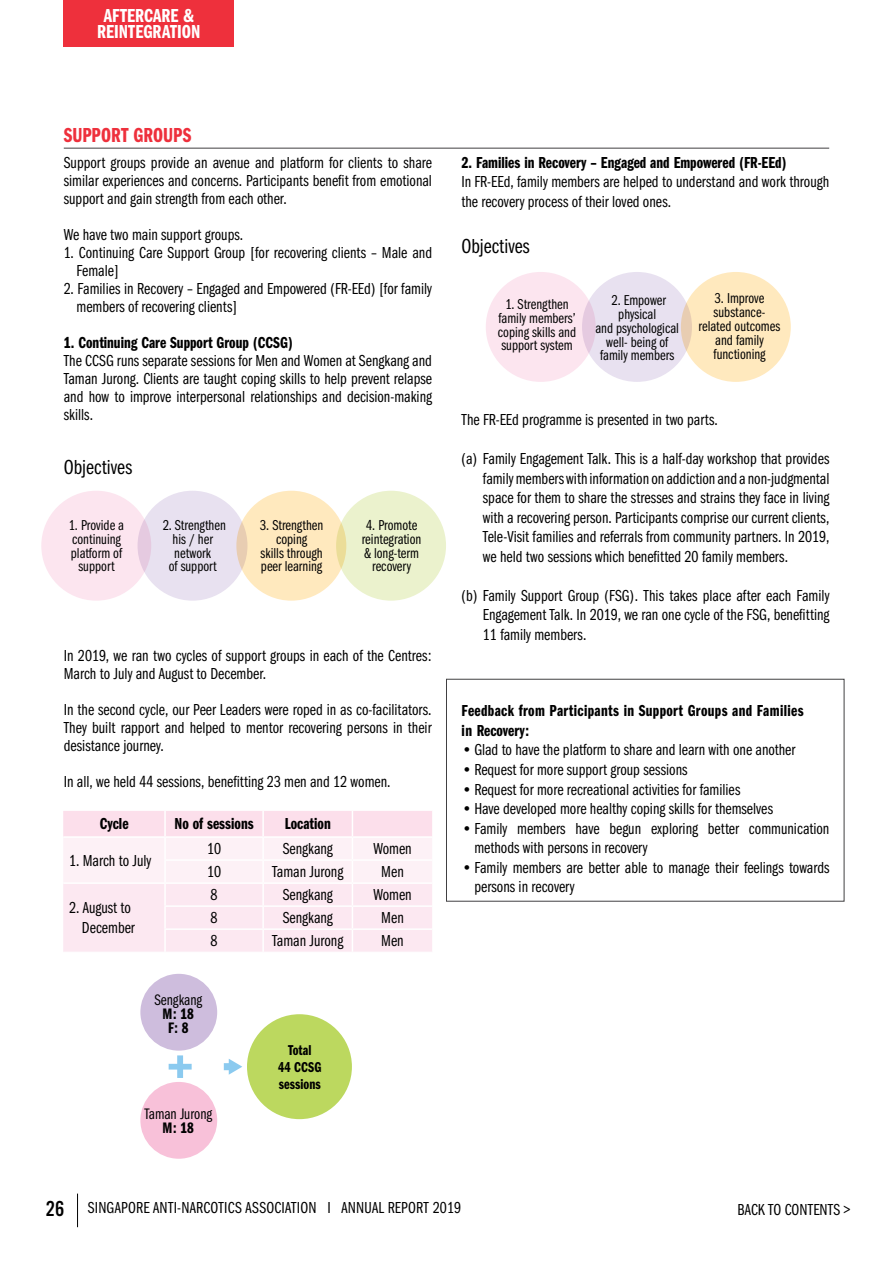
<style>
.page{position:relative;width:893px;height:1263px;background:#fff}
.page>*{position:absolute;margin:0;border:0;box-sizing:border-box;transform-origin:0 0}
.t1{font:21px "Franklin Gothic URW Com Boo";color:#000}
.t2{font:21px "Franklin Gothic URW Com Dem";color:#ee303c}
.t3{font:19.5px/16px "Franklin Gothic URW Com Dem";color:#fff;text-align:center}
.t4{font:16.5px/19.5px "Franklin Gothic URW Com Boo";color:#000}
.t5{font:16.5px "Franklin Gothic URW Com Dem";color:#000}
.t6{font:16.5px/19.5px "Franklin Gothic URW Com Dem";letter-spacing:.02em;color:#000}
.t7{font:15.75px "Franklin Gothic URW Com Boo";color:#000}
.t8{font:15.75px/13.8px "Franklin Gothic URW Com Dem";color:#000;text-align:center}
.t9{font:14.85px/13.8px "Franklin Gothic URW Com Boo";color:#000;text-align:center}
.t10{font:14.85px/17px "Franklin Gothic URW Com Dem";color:#000;text-align:center}
.s1{font-family:"Alternate Got No 3 D";font-size:22.5px}
</style>
<div class="page">
<svg style="left:63px;top:811px;width:369px;height:141px"></svg>
<svg style="left:169px;top:1055px;width:23px;height:23px"></svg>
<svg style="left:224px;top:1059px;width:18px;height:16px"></svg>
<div style="left:247px;top:1014px;width:105px;height:105px;background:#bcd85f;border-radius:50%"></div>
<div style="left:140px;top:974px;width:77px;height:77px;background:#cebddd;border-radius:50%"></div>
<div style="left:140px;top:1082px;width:77px;height:77px;background:#f8c1d9;border-radius:50%"></div>
<hr style="left:64px;top:148px;width:765px;height:1px;background:#414042">
<div style="left:41px;top:491px;width:110px;height:110px;background:#fce5ef;border-radius:50%"></div>
<div style="left:138px;top:491px;width:109px;height:110px;background:#e8e1f0;border-radius:50%"></div>
<div style="left:336px;top:491px;width:110px;height:110px;background:#ebf2cd;border-radius:50%"></div>
<div style="left:236px;top:491px;width:110px;height:110px;background:#ffe9be;border-radius:50%"></div>
<div style="left:486px;top:272px;width:110px;height:110px;background:#fce5ef;border-radius:50%"></div>
<div style="left:582px;top:272px;width:110px;height:110px;background:#e8e1f0;border-radius:50%"></div>
<div style="left:681px;top:272px;width:110px;height:110px;background:#ffe9be;border-radius:50%"></div>
<div style="left:446px;top:679px;width:398px;height:222px;border:1px solid #414042"></div>
<hr style="left:77px;top:1193px;width:1px;height:34px;background:#000">
<div style="left:64px;top:0;width:170px;height:47px;background:#ee303c"></div>
<p class="t3" style="left:97px;top:8px;width:105px">AFTERCARE &amp;<br>REINTEGRATION</p>
<p class="t2" style="left:64px;top:123px;width:129px">SUPPORT GROUPS</p>
<p class="t4" style="left:64px;top:154px;width:370px;line-height:18px;text-align:justify">Support groups provide an avenue and platform for clients to share similar experiences and concerns. Participants benefit from emotional support and gain strength from each other.</p>
<p class="t4" style="left:64px;top:225px;width:181px">We have two main support groups.</p>
<p class="t4" style="left:77px;top:244px;width:357px;line-height:18px;text-indent:-13px">1. Continuing Care Support Group [for recovering clients – Male and<br>Female]</p>
<p class="t4" style="left:77px;top:280px;width:357px;line-height:18px;text-indent:-13px">2. Families in Recovery – Engaged and Empowered (FR-EEd) [for family members of recovering clients]</p>
<p class="t5" style="left:64px;top:333px;width:231px">1. Continuing Care Support Group (CCSG)</p>
<p class="t4" style="left:64px;top:352px;width:370px;line-height:18px;text-align:justify">The CCSG runs separate sessions for Men and Women at Sengkang and Taman Jurong. Clients are taught coping skills to help prevent relapse and how to improve interpersonal relationships and decision-making skills.</p>
<p class="t1" style="left:64px;top:456px;width:70px">Objectives</p>
<p class="t9" style="left:163px;top:518px;width:65px">2. Strengthen his / her network<br>of support</p>
<p class="t9" style="left:260px;top:518px;width:65px">3. Strengthen coping<br>skills through peer learning</p>
<p class="t9" style="left:69px;top:518px;width:57px">1. Provide a continuing platform of support</p>
<p class="t9" style="left:362px;top:518px;width:61px">4. Promote reintegration &amp; long-term recovery</p>
<p class="t4" style="left:64px;top:646px;width:369px;line-height:18px">In 2019, we ran two cycles of support groups in each of the Centres:<br>March to July and August to December.</p>
<p class="t4" style="left:64px;top:700px;width:369px;line-height:18px;text-align:justify">In the second cycle, our Peer Leaders were roped in as co-facilitators.<br>They built rapport and helped to mentor recovering persons in their desistance journey.</p>
<p class="t4" style="left:64px;top:772px;width:328px">In all, we held 44 sessions, benefitting 23 men and 12 women.</p>
<p class="t5" style="left:100px;top:815px;width:30px">Cycle</p>
<p class="t5" style="left:174px;top:815px;width:81px">No of sessions</p>
<p class="t5" style="left:285px;top:815px;width:47px">Location</p>
<p class="t4" style="left:69px;top:851px;width:84px">1. March to July</p>
<p class="t4" style="left:207px;top:839px;width:16px">10</p>
<p class="t4" style="left:283px;top:839px;width:52px">Sengkang</p>
<p class="t4" style="left:373px;top:839px;width:40px">Women</p>
<p class="t4" style="left:207px;top:862px;width:16px">10</p>
<p class="t4" style="left:272px;top:862px;width:73px">Taman Jurong</p>
<p class="t4" style="left:381px;top:862px;width:24px">Men</p>
<p class="t4" style="left:69px;top:898px;width:67px;text-align:right">2. August to<br>December</p>
<p class="t4" style="left:211px;top:885px;width:9px">8</p>
<p class="t4" style="left:283px;top:885px;width:52px">Sengkang</p>
<p class="t4" style="left:373px;top:885px;width:40px">Women</p>
<p class="t4" style="left:211px;top:908px;width:9px">8</p>
<p class="t4" style="left:283px;top:908px;width:52px">Sengkang</p>
<p class="t4" style="left:381px;top:908px;width:24px">Men</p>
<p class="t4" style="left:211px;top:931px;width:9px">8</p>
<p class="t4" style="left:272px;top:931px;width:73px">Taman Jurong</p>
<p class="t4" style="left:381px;top:931px;width:24px">Men</p>
<p class="t7" style="left:154px;top:991px;width:49px">Sengkang</p>
<p class="t8" style="left:163px;top:1007px;width:33px">M: 18<br>F: 8</p>
<p class="t7" style="left:144px;top:1105px;width:69px">Taman Jurong</p>
<p class="t8" style="left:163px;top:1120px;width:33px">M: 18</p>
<p class="t10" style="left:278px;top:1041px;width:45px">Total<br>44 CCSG sessions</p>
<p class="t5" style="left:461px;top:153px;width:327px">2. Families in Recovery – Engaged and Empowered (FR-EEd)</p>
<p class="t4" style="left:461px;top:172px;width:369px">In FR-EEd, family members are helped to understand and work through the recovery process of their loved ones.</p>
<p class="t1" style="left:461px;top:234px;width:70px">Objectives</p>
<p class="t9" style="left:498px;top:297px;width:80px">1. Strengthen family members’ coping skills and support system</p>
<p class="t9" style="left:595px;top:294px;width:85px">2. Empower physical<br>and psychological well- being of family members</p>
<p class="t9" style="left:699px;top:292px;width:83px">3. Improve substance&shy;related outcomes and family functioning</p>
<p class="t4" style="left:462px;top:410px;width:258px">The FR-EEd programme is presented in two parts.</p>
<p class="t4" style="left:483px;top:449px;width:348px;text-align:justify;text-indent:-21px">(a) Family Engagement Talk. This is a half-day workshop that provides family members with information on addiction and a non-judgmental space for them to share the stresses and strains they face in living with a recovering person. Participants comprise our current clients, Tele-Visit families and referrals from community partners. In 2019, we held two sessions which benefitted 20 family members.</p>
<p class="t4" style="left:483px;top:586px;width:348px;text-align:justify;text-indent:-21px">(b) Family Support Group (FSG). This takes place after each Family Engagement Talk. In 2019, we ran one cycle of the FSG, benefitting 11 family members.</p>
<p class="t6" style="left:462px;top:701px;width:343px">Feedback from Participants in Support Groups and Families in Recovery:</p>
<p class="t4" style="left:462px;top:740px;width:335px">•Glad to have the platform to share and learn with one another</p>
<p class="t4" style="left:462px;top:760px;width:227px">•Request for more support group sessions</p>
<p class="t4" style="left:462px;top:779px;width:280px">•Request for more recreational activities for families</p>
<p class="t4" style="left:462px;top:799px;width:313px">•Have developed more healthy coping skills for themselves</p>
<p class="t4" style="left:474px;top:818px;width:357px;text-indent:-13px">•Family members have begun exploring better communication methods with persons in recovery</p>
<p class="t4" style="left:474px;top:857px;width:357px;text-indent:-13px">•Family members are better able to manage their feelings towards persons in recovery</p>
<p class="t4" style="left:46px;top:1198px;width:417px"><span class="s1">26</span> SINGAPORE ANTI-NARCOTICS ASSOCIATION I ANNUAL REPORT 2019</p>
<p class="t4" style="left:738px;top:1200px;width:114px">BACK TO CONTENTS &gt;</p>
</div>
